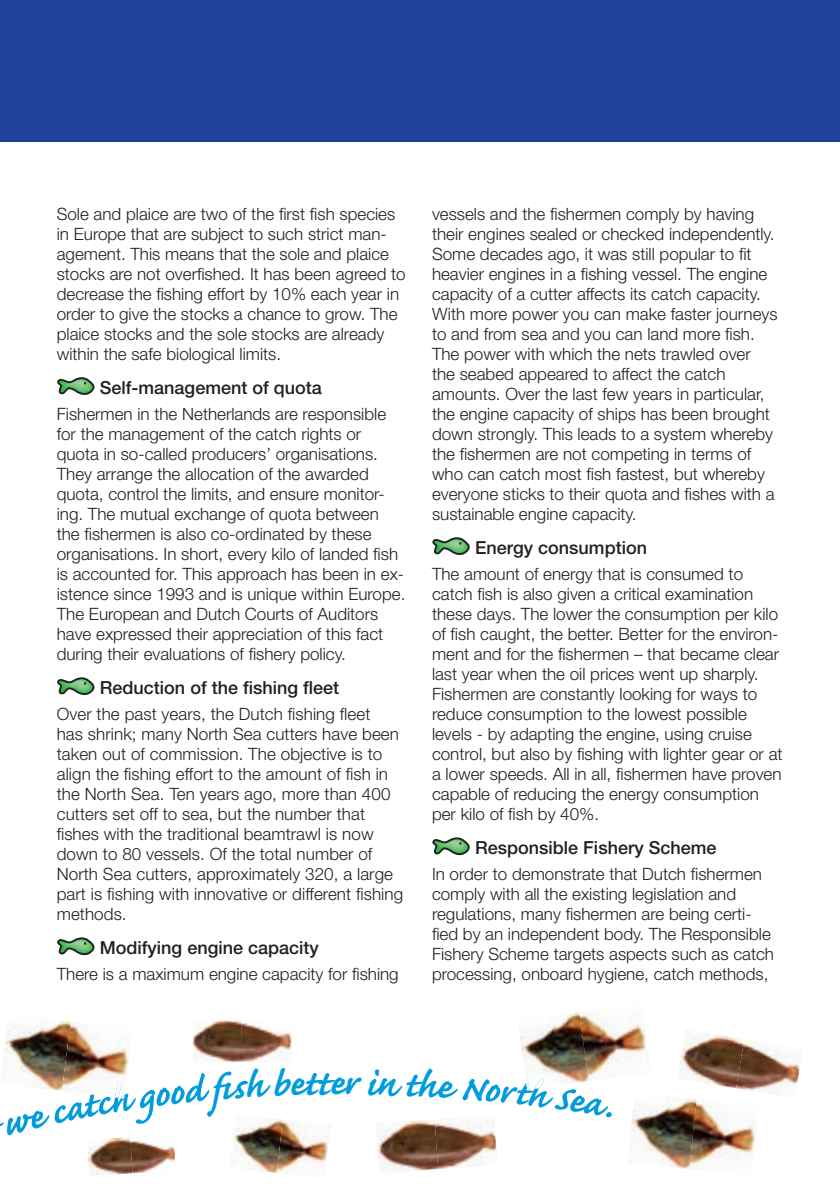
<style>
.page{position:relative;width:840px;height:1191px;background:#fff}
.page>*{position:absolute;margin:0;border:0;box-sizing:border-box;transform-origin:0 0}
.t1{font:700 46px "Caflisch Script";color:#009cdb}
.t2{font:500 18px "Helvetica Neue";color:#231f20}
.t3{font:300 17px/20px "Helvetica Neue";color:#231f20}
</style>
<div class="page">
<div style="left:0;top:0;width:839px;height:142px;background:#20419a"></div>
<svg style="left:57px;top:377px;width:38px;height:18px"></svg>
<svg style="left:57px;top:677px;width:38px;height:18px"></svg>
<svg style="left:57px;top:937px;width:38px;height:18px"></svg>
<svg style="left:432px;top:537px;width:38px;height:18px"></svg>
<svg style="left:432px;top:837px;width:38px;height:18px"></svg>
<img style="left:71px;top:1022px;width:58px;height:45px">
<img style="left:2px;top:1020px;width:69px;height:53px">
<img style="left:282px;top:1135px;width:47px;height:42px">
<img style="left:232px;top:1135px;width:50px;height:38px">
<img style="left:588px;top:1014px;width:59px;height:54px">
<img style="left:520px;top:1011px;width:68px;height:57px">
<img style="left:438px;top:1119px;width:59px;height:50px">
<img style="left:376px;top:1119px;width:62px;height:53px">
<img style="left:132px;top:1141px;width:43px;height:32px">
<img style="left:88px;top:1137px;width:44px;height:38px">
<img style="left:735px;top:1039px;width:66px;height:59px">
<img style="left:679px;top:1030px;width:65px;height:58px">
<img style="left:192px;top:1020px;width:99px;height:42px">
<img style="left:696px;top:1099px;width:60px;height:72px">
<img style="left:629px;top:1098px;width:67px;height:71px">
<svg style="left:4px;top:1067px;width:326px;height:68px"></svg>
<svg style="left:525px;top:1068px;width:81px;height:21px"></svg>
<p class="t3" style="left:57px;top:204px;width:350px">Sole and plaice are two of the first fish species in Europe that are subject to such strict man&shy;agement. This means that the sole and plaice stocks are not overfished. It has been agreed to decrease the fishing effort by 10% each year in order to give the stocks a chance to grow. The plaice stocks and the sole stocks are already within the safe biological limits.</p>
<p class="t2" style="left:100px;top:377px;width:223px">Self-management of quota</p>
<p class="t3" style="left:57px;top:404px;width:350px">Fishermen in the Netherlands are responsible for the management of the catch rights or quota in so-called producers’ organisations.<br>They arrange the allocation of the awarded quota, control the limits, and ensure monitor&shy;ing. The mutual exchange of quota between the fishermen is also co-ordinated by these organisations. In short, every kilo of landed fish is accounted for. This approach has been in ex&shy;istence since 1993 and is unique within Europe.<br>The European and Dutch Courts of Auditors have expressed their appreciation of this fact during their evaluations of fishery policy.</p>
<p class="t2" style="left:100px;top:677px;width:241px">Reduction of the fishing fleet</p>
<p class="t3" style="left:57px;top:704px;width:348px">Over the past years, the Dutch fishing fleet<br>has shrink; many North Sea cutters have been taken out of commission. The objective is to align the fishing effort to the amount of fish in the North Sea. Ten years ago, more than 400 cutters set off to sea, but the number that fishes with the traditional beamtrawl is now down to 80 vessels. Of the total number of North Sea cutters, approximately 320, a large part is fishing with innovative or different fishing methods.</p>
<p class="t2" style="left:100px;top:937px;width:220px">Modifying engine capacity</p>
<p class="t3" style="left:57px;top:964px;width:343px">There is a maximum engine capacity for fishing</p>
<p class="t3" style="left:432px;top:204px;width:347px">vessels and the fishermen comply by having their engines sealed or checked independently.<br>Some decades ago, it was still popular to fit heavier engines in a fishing vessel. The engine capacity of a cutter affects its catch capacity.<br>With more power you can make faster journeys to and from sea and you can land more fish.<br>The power with which the nets trawled over the seabed appeared to affect the catch amounts. Over the last few years in particular, the engine capacity of ships has been brought down strongly. This leads to a system whereby the fishermen are not competing in terms of who can catch most fish fastest, but whereby everyone sticks to their quota and fishes with a sustainable engine capacity.</p>
<p class="t2" style="left:475px;top:537px;width:173px">Energy consumption</p>
<p class="t3" style="left:432px;top:564px;width:352px">The amount of energy that is consumed to catch fish is also given a critical examination these days. The lower the consumption per kilo of fish caught, the better. Better for the environ&shy;ment and for the fishermen – that became clear last year when the oil prices went up sharply.<br>Fishermen are constantly looking for ways to reduce consumption to the lowest possible levels - by adapting the engine, using cruise control, but also by fishing with lighter gear or at a lower speeds. All in all, fishermen have proven capable of reducing the energy consumption per kilo of fish by 40%.</p>
<p class="t2" style="left:475px;top:837px;width:243px">Responsible Fishery Scheme</p>
<p class="t3" style="left:432px;top:864px;width:343px">In order to demonstrate that Dutch fishermen comply with all the existing legislation and regulations, many fishermen are being certi&shy;fied by an independent body. The Responsible Fishery Scheme targets aspects such as catch processing, onboard hygiene, catch methods,</p>
<h1 class="t1" style="left:329px;top:1060px;width:30px">er</h1>
</div>
